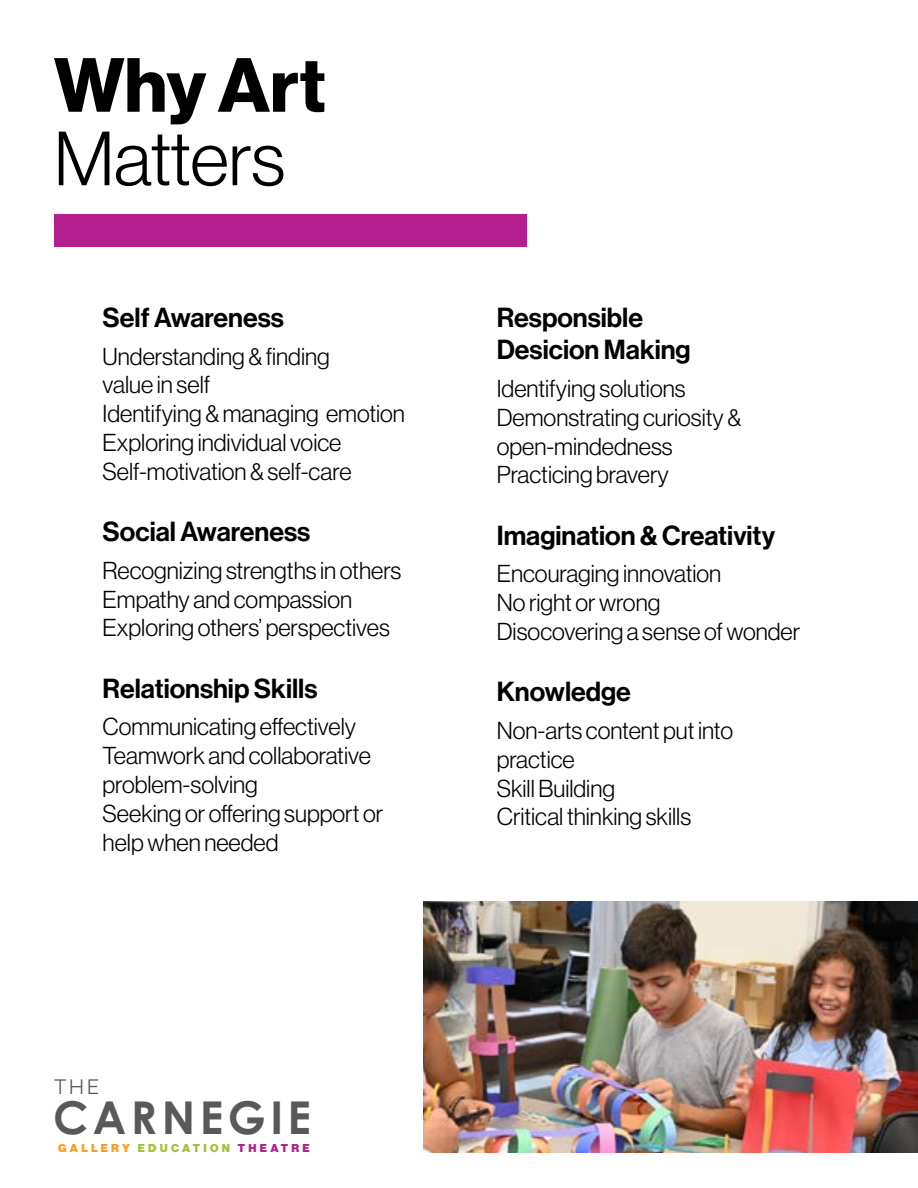
<style>
.page{position:relative;width:918px;height:1188px;background:#fff}
.page>*{position:absolute;margin:0;border:0;box-sizing:border-box;transform-origin:0 0}
.t1{font:75px "N Haas Grotesk DS Pro 45 Lt";letter-spacing:-.01em;color:#000}
.t2{font:75px "N Haas Grotesk DS Pro 75 Bd";color:#000}
.t3{font:700 45.3px "Century Gothic Pro";letter-spacing:.1em;color:#58595b}
.t4{font:27px/32.4px "N Haas Grotesk DS Pro 65 Md";color:#000}
.t5{font:300 24.45px "Degular";color:#58595b}
.t6{font:24px/28.8px "N Haas Grotesk DS Pro 45 Lt";color:#000}
.t7{font:11.25px "N Haas Grotesk DS Pro 95 Blk";letter-spacing:.3em;color:#a2c13a}
.s1{color:#f99d1c}
.s2{color:#b41e8e}
</style>
<div class="page">
<div style="left:54px;top:214px;width:472px;height:33px;background:#b41e8e"></div>
<img style="left:424px;top:901px;width:494px;height:252px">
<h1 class="t2" style="left:54px;top:42px;width:273px">Why Art</h1>
<h1 class="t1" style="left:54px;top:117px;width:233px">Matters</h1>
<p class="t4" style="left:103px;top:302px;width:183px">Self Awareness</p>
<p class="t6" style="left:103px;top:342px;width:304px">Understanding &amp; finding<br>value in self<br>Identifying &amp; managing emotion<br>Exploring individual voice<br>Self-motivation &amp; self-care</p>
<p class="t4" style="left:103px;top:516px;width:209px">Social Awareness</p>
<p class="t6" style="left:103px;top:556px;width:300px">Recognizing strengths in others<br>Empathy and compassion<br>Exploring others’ perspectives</p>
<p class="t4" style="left:103px;top:672px;width:216px">Relationship Skills</p>
<p class="t6" style="left:103px;top:713px;width:282px">Communicating effectively<br>Teamwork and collaborative problem-solving<br>Seeking or offering support or help when needed</p>
<p class="t5" style="left:54px;top:1072px;width:47px">THE</p>
<h2 class="t3" style="left:53px;top:1089px;width:260px">CARNEGIE</h2>
<p class="t7" style="left:58px;top:1141px;width:253px"><span class="s1">GALLERY</span> EDUCATION <span class="s2">THEATRE</span></p>
<p class="t4" style="left:497px;top:302px;width:195px">Responsible<br>Desicion Making</p>
<p class="t6" style="left:497px;top:374px;width:246px">Identifying solutions<br>Demonstrating curiosity &amp; open-mindedness<br>Practicing bravery</p>
<p class="t4" style="left:497px;top:519px;width:280px">Imagination &amp; Creativity</p>
<p class="t6" style="left:497px;top:560px;width:305px">Encouraging innovation<br>No right or wrong<br>Disocovering a sense of wonder</p>
<p class="t4" style="left:497px;top:676px;width:136px">Knowledge</p>
<p class="t6" style="left:497px;top:716px;width:238px">Non-arts content put into practice<br>Skill Building<br>Critical thinking skills</p>
</div>
